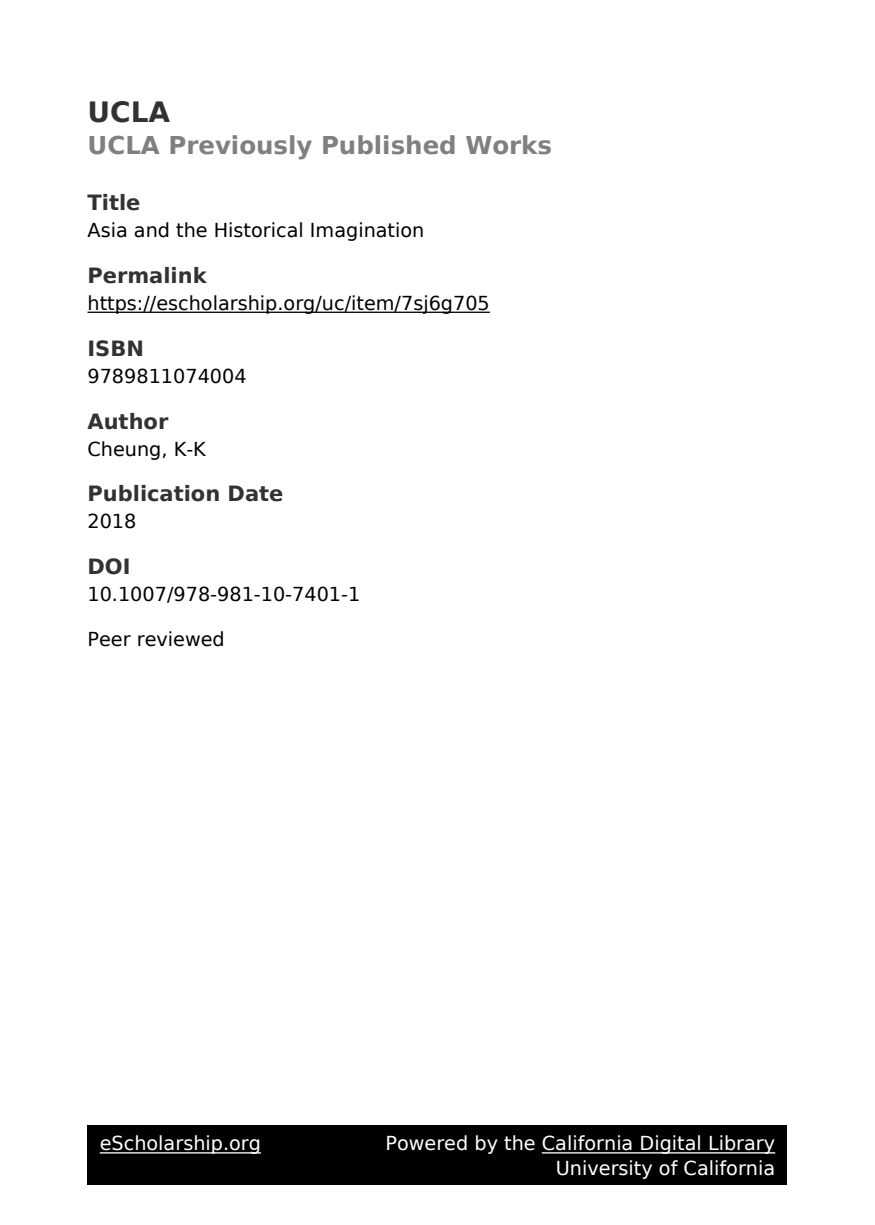
<style>
.page{position:relative;width:875px;height:1225px;background:#fff}
.page>*{position:absolute;margin:0;border:0;box-sizing:border-box;transform-origin:0 0}
.t1{font:700 28px "DejaVu Sans";color:#323232}
.t2{font:700 24.5px "DejaVu Sans";color:#808080}
.t3{font:700 21px "DejaVu Sans";color:#323232}
.t4{font:19.25px "DejaVu Sans";color:#000}
.t5{font:19.25px/24.5px "DejaVu Sans";color:#fff;text-align:right}
</style>
<div class="page">
<hr style="left:88px;top:312px;width:402px;height:1px;background:#000">
<div style="left:88px;top:1125px;width:700px;height:60px;background:#000"></div>
<hr style="left:100px;top:1152px;width:161px;height:2px;background:#fff">
<hr style="left:542px;top:1152px;width:233px;height:2px;background:#fff">
<h1 class="t1" style="left:88px;top:101px;width:84px">UCLA</h1>
<p class="t2" style="left:88px;top:136px;width:466px">UCLA Previously Published Works</p>
<p class="t3" style="left:88px;top:194px;width:54px">Title</p>
<p class="t4" style="left:88px;top:222px;width:338px">Asia and the Historical Imagination</p>
<p class="t3" style="left:88px;top:267px;width:121px">Permalink</p>
<p class="t4" style="left:88px;top:295px;width:404px">https://escholarship.org/uc/item/7sj6g705</p>
<p class="t3" style="left:88px;top:340px;width:58px">ISBN</p>
<p class="t4" style="left:88px;top:368px;width:161px">9789811074004</p>
<p class="t3" style="left:88px;top:413px;width:82px">Author</p>
<p class="t4" style="left:88px;top:441px;width:120px">Cheung, K-K</p>
<p class="t3" style="left:88px;top:485px;width:198px">Publication Date</p>
<p class="t4" style="left:88px;top:514px;width:50px">2018</p>
<p class="t3" style="left:88px;top:558px;width:45px">DOI</p>
<p class="t4" style="left:88px;top:587px;width:274px">10.1007/978-981-10-7401-1</p>
<p class="t4" style="left:88px;top:631px;width:139px">Peer reviewed</p>
<p class="t5" style="left:100px;top:1133px;width:163px">eScholarship.org</p>
<p class="t5" style="left:385px;top:1133px;width:391px">Powered by the California Digital Library<br>University of California</p>
</div>
